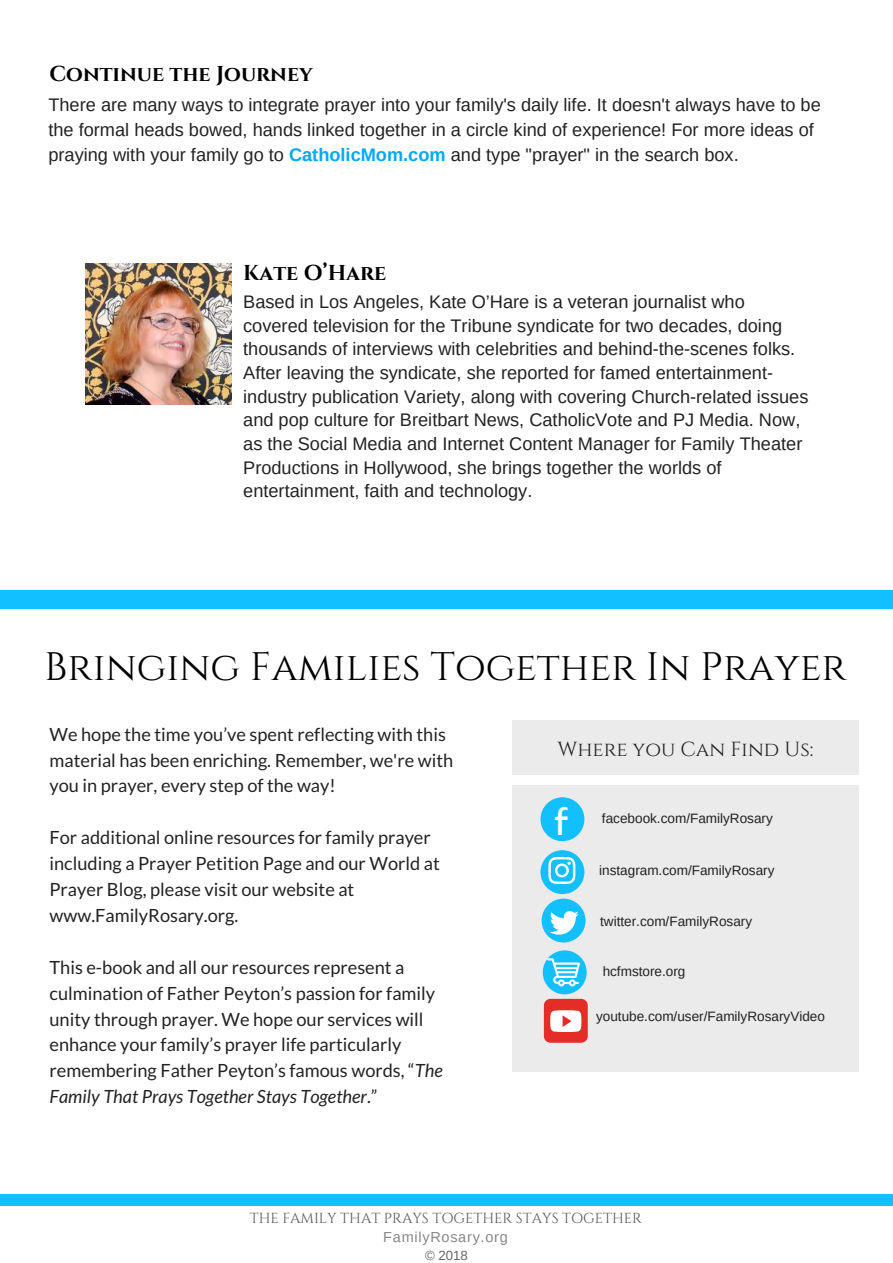
<style>
.page{position:relative;width:893px;height:1263px;background:#fff}
.page>*{position:absolute;margin:0;border:0;box-sizing:border-box;transform-origin:0 0}
.t1{font:39.75px "Cinzel";color:#000}
.t2{font:38.25px "Kollektif";color:#fff}
.t3{font:700 21.45px "Cinzel";color:#000}
.t4{font:20.4px "Cinzel";color:#222}
.t5{font:18.15px/23.7px "Arimo";color:#222}
.t6{font:18.15px/26px "Lato";color:#222}
.t7{font:14.55px "Cinzel";color:#5b5657}
.t8{font:14.55px "Arimo";letter-spacing:.05em;color:#878787}
.t9{font:13.5px "Arimo";color:#222}
.t10{font:13.2px "Arimo";color:#666}
.s1{font-weight:700;color:#00a8ff}
.s2{font-style:italic}
</style>
<div class="page">
<div style="left:0;top:1195px;width:893px;height:11px;background:#13c0ff"></div>
<img style="left:86px;top:263px;width:146px;height:141px">
<div style="left:0;top:590px;width:893px;height:18px;background:#13c0ff"></div>
<div style="left:512px;top:721px;width:347px;height:351px;background:#ebebeb"></div>
<svg style="left:540px;top:797px;width:44px;height:44px"></svg>
<svg style="left:540px;top:850px;width:45px;height:92px"></svg>
<svg style="left:543px;top:950px;width:44px;height:44px"></svg>
<div style="left:544px;top:999px;width:44px;height:44px;background:#e52d27;border-radius:7px"></div>
<svg style="left:550px;top:1010px;width:31px;height:22px"></svg>
<div style="left:502px;top:776px;width:369px;height:9px;background:#fff"></div>
<p class="t3" style="left:50px;top:60px;width:265px">Continue the Journey</p>
<p class="t5" style="left:48px;top:93px;width:774px;line-height:24.8px">There are many ways to integrate prayer into your family's daily life. It doesn't always have to be the formal heads bowed, hands linked together in a circle kind of experience! For more ideas of praying with your family go to <span class="s1">CatholicMom.com</span> and type "prayer" in the search box.</p>
<p class="t3" style="left:243px;top:260px;width:145px">Kate O’Hare</p>
<p class="t5" style="left:243px;top:290px;width:567px">Based in Los Angeles, Kate O’Hare is a veteran journalist who covered television for the Tribune syndicate for two decades, doing thousands of interviews with celebrities and behind-the-scenes folks.<br>After leaving the syndicate, she reported for famed entertainment&shy;industry publication Variety, along with covering Church-related issues and pop culture for Breitbart News, CatholicVote and PJ Media. Now, as the Social Media and Internet Content Manager for Family Theater Productions in Hollywood, she brings together the worlds of entertainment, faith and technology.</p>
<h1 class="t1" style="left:44px;top:641px;width:804px">Bringing Families Together In Prayer</h1>
<p class="t6" style="left:50px;top:721px;width:405px">We hope the time you’ve spent reflecting with this material has been enriching. Remember, we're with you in prayer, every step of the way!</p>
<p class="t6" style="left:50px;top:824px;width:392px">For additional online resources for family prayer including a Prayer Petition Page and our World at Prayer Blog, please visit our website at www.FamilyRosary.org.</p>
<p class="t6" style="left:50px;top:954px;width:395px">This e-book and all our resources represent a culmination of Father Peyton’s passion for family unity through prayer. We hope our services will enhance your family’s prayer life particularly remembering Father Peyton’s famous words, “<span class="s2">The Family That Prays Together Stays Together</span>.”</p>
<p class="t4" style="left:557px;top:736px;width:257px">Where you Can Find Us:</p>
<h2 class="t2" style="left:553px;top:804px;width:16px">f</h2>
<p class="t9" style="left:602px;top:811px;width:172px">facebook.com/FamilyRosary</p>
<p class="t9" style="left:599px;top:863px;width:177px">instagram.com/FamilyRosary</p>
<p class="t9" style="left:600px;top:913px;width:154px">twitter.com/FamilyRosary</p>
<p class="t9" style="left:603px;top:964px;width:84px">hcfmstore.org</p>
<p class="t9" style="left:596px;top:1009px;width:230px">youtube.com/user/FamilyRosaryVideo</p>
<p class="t7" style="left:250px;top:1209px;width:394px">THE FAMILY THAT PRAYS TOGETHER STAYS TOGETHER</p>
<p class="t8" style="left:383px;top:1229px;width:126px">FamilyRosary.org</p>
<p class="t10" style="left:425px;top:1248px;width:44px">© 2018</p>
</div>
